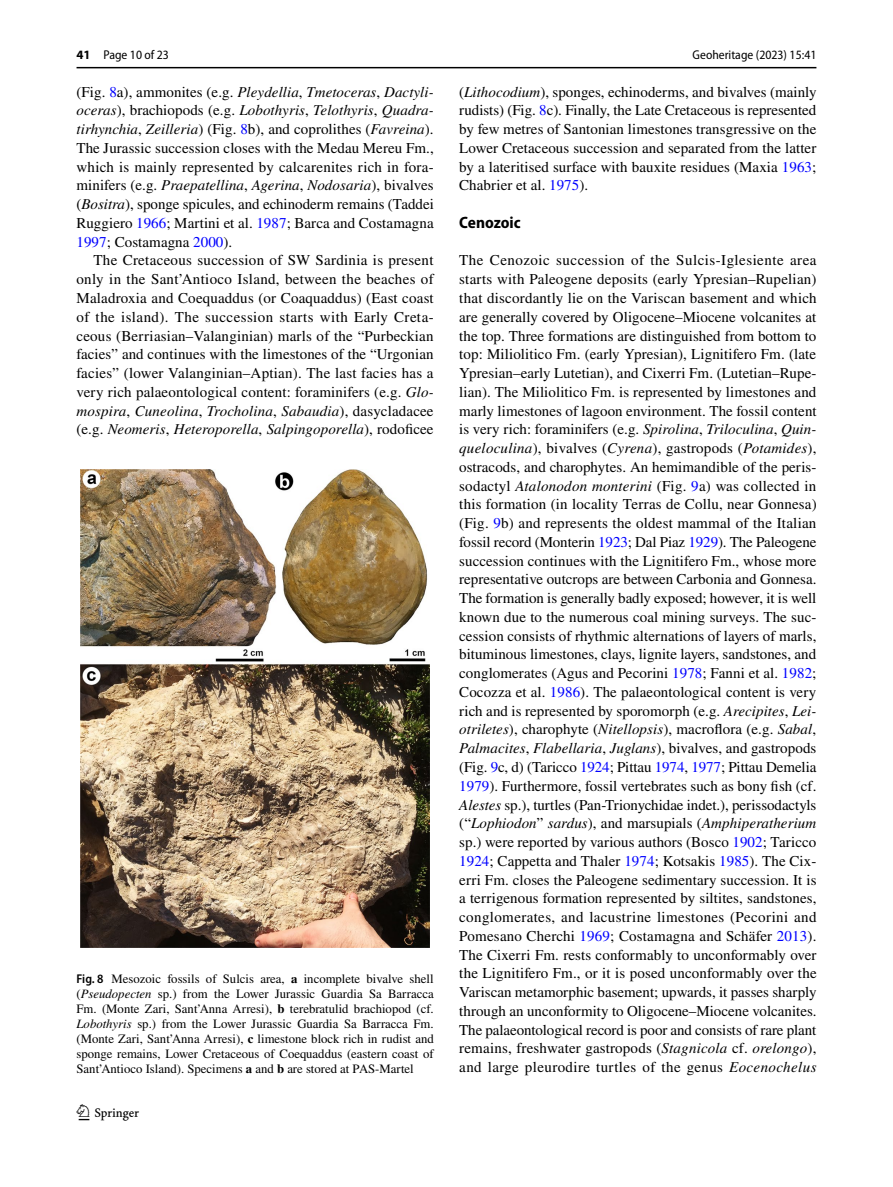
<style>
.page{position:relative;width:893px;height:1187px;background:#fff}
.page>*{position:absolute;margin:0;border:0;box-sizing:border-box;transform-origin:0 0}
.t1{font:22.5px "Springnew Regular 2";color:#000}
.t2{font:700 semi-condensed 16.5px "Myriad Pro";color:#000}
.t3{font:15px/18.8px "STIX";letter-spacing:.005em;color:#000;text-align:justify}
.t4{font:12.75px/15px "STIX";color:#000;text-align:justify}
.t5{font:semi-condensed 12.75px "Myriad Pro";color:#000}
.s1{font-weight:700;font-stretch:normal}
.s2{color:#00f}
.s3{font-style:italic}
.s4{font-family:"Myriad Pro";font-weight:600;font-stretch:semi-condensed}
.s5{font-weight:700}
</style>
<div class="page">
<hr style="left:77px;top:67px;width:739px;height:1px;background:#000">
<img style="left:81px;top:470px;width:348px;height:477px">
<p class="t5" style="left:77px;top:48px;width:94px"><span class="s1">41</span> Page 10 of 23</p>
<p class="t3" style="left:76px;top:83px;width:359px">(Fig. <span class="s2">8</span>a), ammonites (e.g. <span class="s3">Pleydellia</span>, <span class="s3">Tmetoceras</span>, <span class="s3">Dactyli&shy;oceras</span>), brachiopods (e.g. <span class="s3">Lobothyris</span>, <span class="s3">Telothyris</span>, <span class="s3">Quadra&shy;tirhynchia</span>, <span class="s3">Zeilleria</span>) (Fig. <span class="s2">8</span>b), and coprolithes (<span class="s3">Favreina</span>).<br>The Jurassic succession closes with the Medau Mereu Fm., which is mainly represented by calcarenites rich in fora&shy;minifers (e.g. <span class="s3">Praepatellina</span>, <span class="s3">Agerina</span>, <span class="s3">Nodosaria</span>), bivalves (<span class="s3">Bositra</span>), sponge spicules, and echinoderm remains (Taddei Ruggiero <span class="s2">1966</span>; Martini et al. <span class="s2">1987</span>; Barca and Costamagna <span class="s2">1997</span>; Costamagna <span class="s2">2000</span>).</p>
<p class="t3" style="left:76px;top:252px;width:359px;text-indent:17px">The Cretaceous succession of SW Sardinia is present only in the Sant’Antioco Island, between the beaches of Maladroxia and Coequaddus (or Coaquaddus) (East coast of the island). The succession starts with Early Creta&shy;ceous (Berriasian–Valanginian) marls of the “Purbeckian facies” and continues with the limestones of the “Urgonian facies” (lower Valanginian–Aptian). The last facies has a very rich palaeontological content: foraminifers (e.g. <span class="s3">Glo&shy;mospira</span>, <span class="s3">Cuneolina</span>, <span class="s3">Trocholina</span>, <span class="s3">Sabaudia</span>), dasycladacee (e.g. <span class="s3">Neomeris</span>, <span class="s3">Heteroporella</span>, <span class="s3">Salpingoporella</span>), rodoficee</p>
<p class="t4" style="left:77px;top:971px;width:359px"><span class="s4">Fig. 8</span> Mesozoic fossils of Sulcis area, <span class="s5">a</span> incomplete bivalve shell (<span class="s3">Pseudopecten</span> sp.) from the Lower Jurassic Guardia Sa Barracca Fm. (Monte Zari, Sant’Anna Arresi), <span class="s5">b</span> terebratulid brachiopod (cf.<br><span class="s3">Lobothyris</span> sp.) from the Lower Jurassic Guardia Sa Barracca Fm. (Monte Zari, Sant’Anna Arresi), <span class="s5">c</span> limestone block rich in rudist and sponge remains, Lower Cretaceous of Coequaddus (eastern coast of Sant’Antioco Island). Specimens <span class="s5">a</span> and <span class="s5">b</span> are stored at PAS-Martel</p>
<h1 class="t1" style="left:79px;top:1104px;width:62px">1 3</h1>
<p class="t5" style="left:693px;top:48px;width:125px">Geoheritage (2023) 15:41</p>
<p class="t3" style="left:459px;top:83px;width:359px">(<span class="s3">Lithocodium</span>), sponges, echinoderms, and bivalves (mainly rudists) (Fig. <span class="s2">8</span>c). Finally, the Late Cretaceous is represented by few metres of Santonian limestones transgressive on the Lower Cretaceous succession and separated from the latter by a lateritised surface with bauxite residues (Maxia <span class="s2">1963</span>; Chabrier et al. <span class="s2">1975</span>).</p>
<p class="t2" style="left:459px;top:213px;width:63px">Cenozoic</p>
<p class="t3" style="left:459px;top:252px;width:359px">The Cenozoic succession of the Sulcis-Iglesiente area starts with Paleogene deposits (early Ypresian–Rupelian) that discordantly lie on the Variscan basement and which are generally covered by Oligocene–Miocene volcanites at the top. Three formations are distinguished from bottom to top: Miliolitico Fm. (early Ypresian), Lignitifero Fm. (late Ypresian–early Lutetian), and Cixerri Fm. (Lutetian–Rupe&shy;lian). The Miliolitico Fm. is represented by limestones and marly limestones of lagoon environment. The fossil content is very rich: foraminifers (e.g. <span class="s3">Spirolina</span>, <span class="s3">Triloculina</span>, <span class="s3">Quin&shy;queloculina</span>), bivalves (<span class="s3">Cyrena</span>), gastropods (<span class="s3">Potamides</span>), ostracods, and charophytes. An hemimandible of the peris&shy;sodactyl <span class="s3">Atalonodon monterini</span> (Fig. <span class="s2">9</span>a) was collected in this formation (in locality Terras de Collu, near Gonnesa) (Fig. <span class="s2">9</span>b) and represents the oldest mammal of the Italian fossil record (Monterin <span class="s2">1923</span>; Dal Piaz <span class="s2">1929</span>). The Paleogene succession continues with the Lignitifero Fm., whose more representative outcrops are between Carbonia and Gonnesa.<br>The formation is generally badly exposed; however, it is well known due to the numerous coal mining surveys. The suc&shy;cession consists of rhythmic alternations of layers of marls, bituminous limestones, clays, lignite layers, sandstones, and conglomerates (Agus and Pecorini <span class="s2">1978</span>; Fanni et al. <span class="s2">1982</span>; Cocozza et al. <span class="s2">1986</span>). The palaeontological content is very rich and is represented by sporomorph (e.g. <span class="s3">Arecipites</span>, <span class="s3">Lei&shy;otriletes</span>), charophyte (<span class="s3">Nitellopsis</span>), macroflora (e.g. <span class="s3">Sabal</span>, <span class="s3">Palmacites</span>, <span class="s3">Flabellaria</span>, <span class="s3">Juglans</span>), bivalves, and gastropods (Fig. <span class="s2">9</span>c, d) (Taricco <span class="s2">1924</span>; Pittau <span class="s2">1974</span>, <span class="s2">1977</span>; Pittau Demelia <span class="s2">1979</span>). Furthermore, fossil vertebrates such as bony fish (cf.<br><span class="s3">Alestes</span> sp.), turtles (Pan-Trionychidae indet.), perissodactyls (“<span class="s3">Lophiodon</span>” <span class="s3">sardus</span>), and marsupials (<span class="s3">Amphiperatherium </span>sp.) were reported by various authors (Bosco <span class="s2">1902</span>; Taricco <span class="s2">1924</span>; Cappetta and Thaler <span class="s2">1974</span>; Kotsakis <span class="s2">1985</span>). The Cix&shy;erri Fm. closes the Paleogene sedimentary succession. It is a terrigenous formation represented by siltites, sandstones, conglomerates, and lacustrine limestones (Pecorini and Pomesano Cherchi <span class="s2">1969</span>; Costamagna and Schäfer <span class="s2">2013</span>).<br>The Cixerri Fm. rests conformably to unconformably over the Lignitifero Fm., or it is posed unconformably over the Variscan metamorphic basement; upwards, it passes sharply through an unconformity to Oligocene–Miocene volcanites.<br>The palaeontological record is poor and consists of rare plant remains, freshwater gastropods (<span class="s3">Stagnicola</span> cf. <span class="s3">orelongo</span>), and large pleurodire turtles of the genus <span class="s3">Eocenochelus</span></p>
</div>
